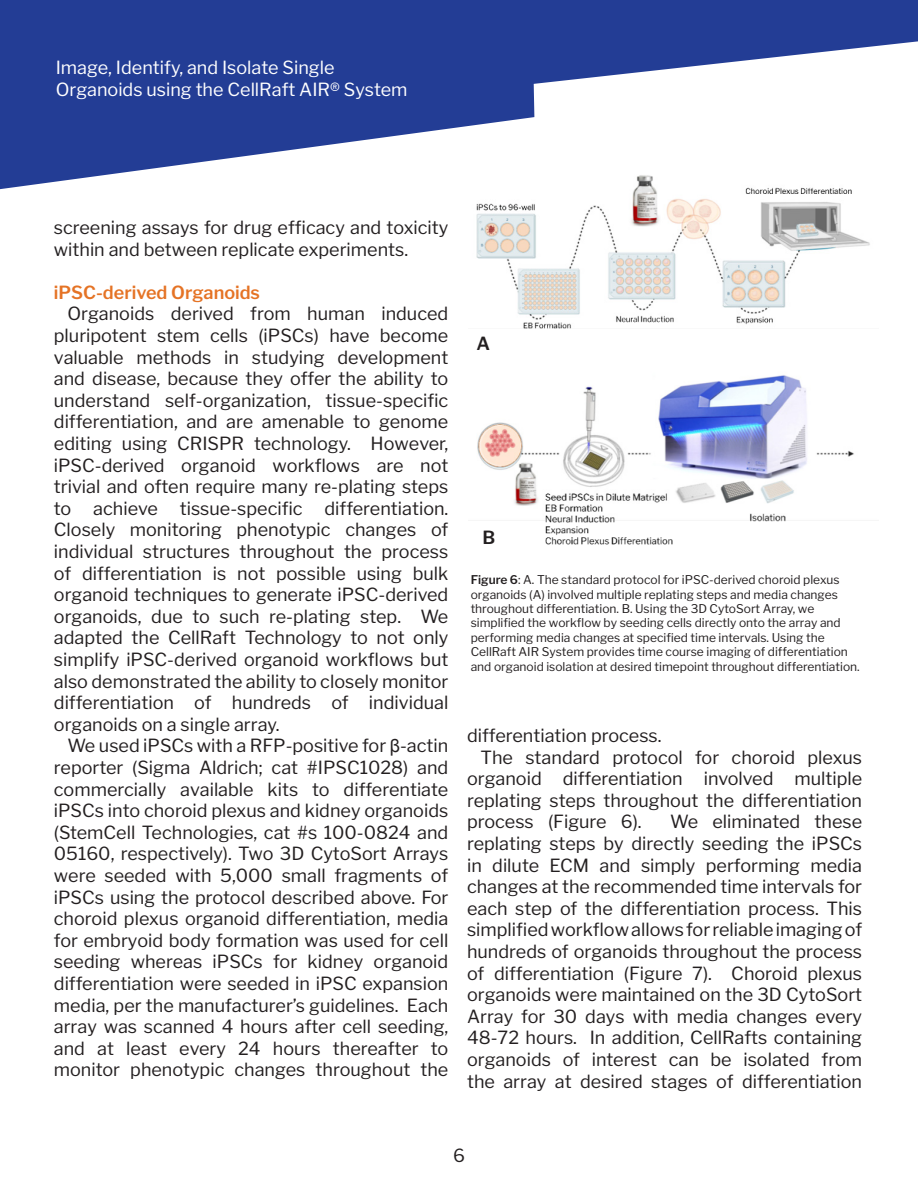
<style>
.page{position:relative;width:918px;height:1188px;background:#fff}
.page>*{position:absolute;margin:0;border:0;box-sizing:border-box;transform-origin:0 0}
.t1{font:18px/21.6px "Libre Franklin";color:#231f20;text-align:justify}
.t2{font:18px/21.6px "Libre Franklin";color:#fff}
.t3{font:600 18px "Libre Franklin";color:#e57325}
.t4{font:600 18px "Libre Franklin";color:#231f20}
.t5{font:12px/14.4px "Libre Franklin";color:#231f20}
.s1{font-family:"Arial"}
.s2{font-weight:600}
</style>
<div class="page">
<svg style="left:0;top:0;width:918px;height:189px;fill:#233d95"></svg>
<img style="left:469px;top:165px;width:409px;height:164px">
<img style="left:477px;top:375px;width:377px;height:170px">
<p class="t2" style="left:56px;top:57px;width:353px">Image, Identify, and Isolate Single<br>Organoids using the CellRaft AIR® System</p>
<p class="t1" style="left:54px;top:217px;width:396px">screening assays for drug efficacy and toxicity within and between replicate experiments.</p>
<p class="t3" style="left:54px;top:281px;width:208px">iPSC-derived Organoids</p>
<p class="t1" style="left:54px;top:303px;width:396px;text-indent:14px">Organoids derived from human induced pluripotent stem cells (iPSCs) have become valuable methods in studying development and disease, because they offer the ability to understand self-organization, tissue-specific differentiation, and are amenable to genome editing using CRISPR technology. However, iPSC-derived organoid workflows are not trivial and often require many re-plating steps to achieve tissue-specific differentiation.<br>Closely monitoring phenotypic changes of individual structures throughout the process of differentiation is not possible using bulk organoid techniques to generate iPSC-derived organoids, due to such re-plating step. We adapted the CellRaft Technology to not only simplify iPSC-derived organoid workflows but also demonstrated the ability to closely monitor differentiation of hundreds of individual organoids on a single array.</p>
<p class="t1" style="left:54px;top:735px;width:396px;text-indent:14px">We used iPSCs with a RFP-positive for <span class="s1">β</span>-actin reporter (Sigma Aldrich; cat #IPSC1028) and commercially available kits to differentiate iPSCs into choroid plexus and kidney organoids (StemCell Technologies, cat #s 100-0824 and 05160, respectively). Two 3D CytoSort Arrays were seeded with 5,000 small fragments of iPSCs using the protocol described above. For choroid plexus organoid differentiation, media for embryoid body formation was used for cell seeding whereas iPSCs for kidney organoid differentiation were seeded in iPSC expansion media, per the manufacturer’s guidelines. Each array was scanned 4 hours after cell seeding, and at least every 24 hours thereafter to monitor phenotypic changes throughout the</p>
<p class="t4" style="left:476px;top:333px;width:15px">A</p>
<p class="t4" style="left:482px;top:526px;width:14px">B</p>
<p class="t5" style="left:471px;top:573px;width:391px"><span class="s2">Figure 6</span>: A. The standard protocol for iPSC-derived choroid plexus organoids (A) involved multiple replating steps and media changes throughout differentiation. B. Using the 3D CytoSort Array, we simplified the workflow by seeding cells directly onto the array and performing media changes at specified time intervals. Using the CellRaft AIR System provides time course imaging of differentiation and organoid isolation at desired timepoint throughout differentiation.</p>
<p class="t1" style="left:467px;top:725px;width:196px">differentiation process.</p>
<p class="t1" style="left:467px;top:746px;width:397px;text-indent:14px">The standard protocol for choroid plexus organoid differentiation involved multiple replating steps throughout the differentiation process (Figure 6).</p>
<p class="t1" style="left:467px;top:811px;width:397px;text-indent:203px">We eliminated these replating steps by directly seeding the iPSCs in dilute ECM and simply performing media changes at the recommended time intervals for each step of the differentiation process. This simplified workflow allows for reliable imaging of hundreds of organoids throughout the process of differentiation (Figure 7). Choroid plexus organoids were maintained on the 3D CytoSort Array for 30 days with media changes every 48-72 hours. In addition, CellRafts containing organoids of interest can be isolated from the array at desired stages of differentiation</p>
<p class="t1" style="left:453px;top:1145px;width:13px">6</p>
</div>
